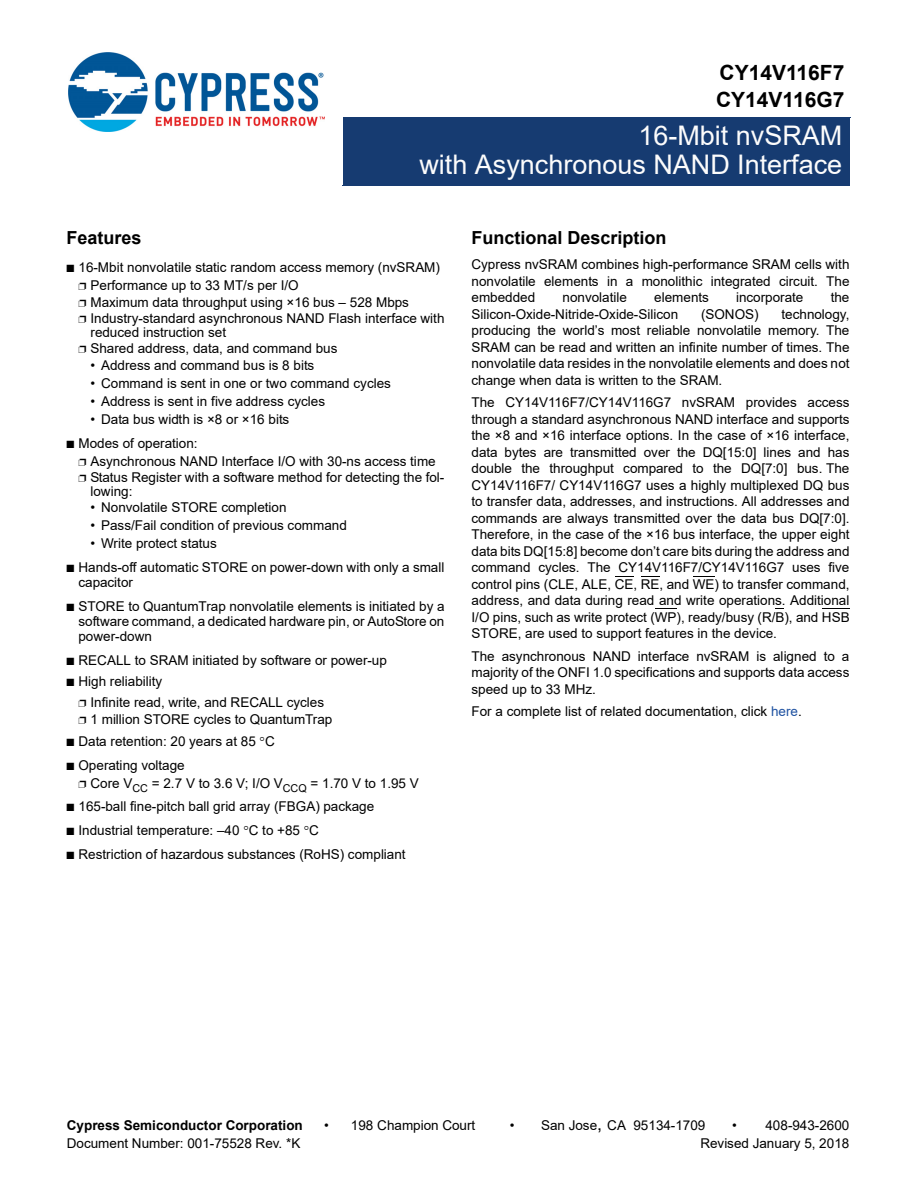
<style>
.page{position:relative;width:918px;height:1188px;background:#fff}
.page>*{position:absolute;margin:0;border:0;box-sizing:border-box;transform-origin:0 0}
.t1{font:27px/28.5px "Arial";color:#fcfcfc;text-align:right}
.t2{font:700 21px/27px "Arial";color:#000}
.t3{font:700 18px "Arial";color:#000}
.t4{font:13.5px/16.5px "Arial";color:#000}
.t5{font:700 13.5px "Arial";color:#000}
.s1{color:#1f52a1}
.s2{font-size:18px}
</style>
<div class="page">
<div style="left:343px;top:117px;width:507px;height:69px;background:#163b71"></div>
<hr style="left:850px;top:117px;width:1px;height:69px;background:#163b71">
<img style="left:69px;top:52px;width:255px;height:80px">
<svg style="left:615px;top:576px;width:18px;height:1px"></svg>
<svg style="left:641px;top:576px;width:18px;height:1px"></svg>
<svg style="left:693px;top:576px;width:22px;height:1px"></svg>
<svg style="left:655px;top:608px;width:22px;height:1px"></svg>
<svg style="left:822px;top:608px;width:28px;height:1px"></svg>
<h2 class="t2" style="left:716px;top:59px;width:130px">CY14V116F7<br>CY14V116G7</h2>
<h1 class="t1" style="left:419px;top:122px;width:424px">16-Mbit nvSRAM<br>with Asynchronous NAND Interface</h1>
<h3 class="t3" style="left:67px;top:227px;width:76px">Features</h3>
<p class="t4" style="left:78px;top:259px;width:363px;line-height:18px;text-indent:-12px">■ 16-Mbit nonvolatile static random access memory (nvSRAM) ❐ Performance up to 33 MT/s per I/O</p>
<p class="t4" style="left:78px;top:294px;width:368px">❐ Maximum data throughput using ×16 bus – 528 Mbps<br>❐ Industry-standard asynchronous NAND Flash interface with</p>
<p class="t4" style="left:78px;top:324px;width:261px;text-indent:12px">reduced instruction set<br>❐ Shared address, data, and command bus</p>
<p class="t4" style="left:91px;top:357px;width:225px">• Address and command bus is 8 bits</p>
<p class="t4" style="left:91px;top:375px;width:302px">• Command is sent in one or two command cycles</p>
<p class="t4" style="left:91px;top:393px;width:236px">• Address is sent in five address cycles</p>
<p class="t4" style="left:91px;top:411px;width:200px">• Data bus width is ×8 or ×16 bits</p>
<p class="t4" style="left:78px;top:434px;width:359px;line-height:18px;text-indent:-12px">■ Modes of operation:<br>❐ Asynchronous NAND Interface I/O with 30-ns access time</p>
<p class="t4" style="left:91px;top:471px;width:355px;line-height:13.5px;text-indent:-12px">❐ Status Register with a software method for detecting the fol&shy;lowing:</p>
<p class="t4" style="left:91px;top:499px;width:198px">• Nonvolatile STORE completion</p>
<p class="t4" style="left:91px;top:517px;width:258px">• Pass/Fail condition of previous command</p>
<p class="t4" style="left:91px;top:535px;width:128px">• Write protect status</p>
<p class="t4" style="left:78px;top:560px;width:368px;line-height:15px;text-indent:-12px">■ Hands-off automatic STORE on power-down with only a small capacitor</p>
<p class="t4" style="left:78px;top:599px;width:368px;line-height:15px;text-align:justify;text-indent:-12px">■ STORE to QuantumTrap nonvolatile elements is initiated by a software command, a dedicated hardware pin, or AutoStore on power-down</p>
<p class="t4" style="left:67px;top:652px;width:322px">■ RECALL to SRAM initiated by software or power-up</p>
<p class="t4" style="left:78px;top:671px;width:247px;line-height:21px;text-indent:-12px">■ High reliability<br>❐ Infinite read, write, and RECALL cycles</p>
<p class="t4" style="left:78px;top:711px;width:255px">❐ 1 million STORE cycles to QuantumTrap</p>
<p class="t4" style="left:67px;top:733px;width:210px">■ Data retention: 20 years at 85 C</p>
<p class="t4" style="left:78px;top:757px;width:342px;line-height:18px;text-indent:-12px">■ Operating voltage<br>❐ Core V<sub>CC</sub> = 2.7 V to 3.6 V; I/O V<sub>CCQ</sub> = 1.70 V to 1.95 V</p>
<p class="t4" style="left:67px;top:798px;width:309px">■ 165-ball fine-pitch ball grid array (FBGA) package</p>
<p class="t4" style="left:67px;top:822px;width:254px">■ Industrial temperature: –40 C to +85 C</p>
<p class="t4" style="left:67px;top:846px;width:341px">■ Restriction of hazardous substances (RoHS) compliant</p>
<h3 class="t3" style="left:472px;top:227px;width:196px">Functional Description</h3>
<p class="t4" style="left:472px;top:256px;width:380px;text-align:justify">Cypress nvSRAM combines high-performance SRAM cells with nonvolatile elements in a monolithic integrated circuit. The embedded</p>
<p class="t4" style="left:563px;top:289px;width:66px">nonvolatile</p>
<p class="t4" style="left:654px;top:289px;width:56px">elements</p>
<p class="t4" style="left:736px;top:289px;width:69px">incorporate</p>
<p class="t4" style="left:831px;top:289px;width:20px">the</p>
<p class="t4" style="left:472px;top:306px;width:208px">Silicon-Oxide-Nitride-Oxide-Silicon</p>
<p class="t4" style="left:701px;top:306px;width:59px">(SONOS)</p>
<p class="t4" style="left:472px;top:306px;width:380px;text-align:justify;text-indent:310px">technology, producing the world’s most reliable nonvolatile memory. The SRAM can be read and written an infinite number of times. The nonvolatile data resides in the nonvolatile elements and does not change when data is written to the SRAM.</p>
<p class="t4" style="left:472px;top:394px;width:380px;text-align:justify">The CY14V116F7/CY14V116G7 nvSRAM provides access through a standard asynchronous NAND interface and supports the ×8 and ×16 interface options. In the case of ×16 interface, data bytes are transmitted over the DQ[15:0] lines and has double the throughput compared to the DQ[7:0] bus. The CY14V116F7/ CY14V116G7 uses a highly multiplexed DQ bus to transfer data, addresses, and instructions. All addresses and commands are always transmitted over the data bus DQ[7:0].<br>Therefore, in the case of the ×16 bus interface, the upper eight data bits DQ[15:8] become don’t care bits during the address and command cycles. The CY14V116F7/CY14V116G7 uses five control pins (CLE, ALE, CE, RE, and WE) to transfer command, address, and data during read and write operations. Additional I/O pins, such as write protect (WP), ready/busy (R/B), and HSB STORE, are used to support features in the device.</p>
<p class="t4" style="left:472px;top:648px;width:380px;text-align:justify">The asynchronous NAND interface nvSRAM is aligned to a majority of the ONFI 1.0 specifications and supports data access speed up to 33 MHz.</p>
<p class="t4" style="left:472px;top:703px;width:332px">For a complete list of related documentation, click <span class="s1">here</span>.</p>
<p class="t5" style="left:67px;top:1118px;width:237px">Cypress Semiconductor Corporation</p>
<p class="t4" style="left:324px;top:1117px;width:153px">• 198 Champion Court</p>
<p class="t4" style="left:510px;top:1117px;width:197px">• San Jose<span class="s2">,</span> CA 95134-1709</p>
<p class="t4" style="left:732px;top:1117px;width:119px">• 408-943-2600</p>
<p class="t4" style="left:67px;top:1135px;width:235px">Document Number: 001-75528 Rev. *K</p>
<p class="t4" style="left:700px;top:1135px;width:151px">Revised January 5, 2018</p>
</div>
